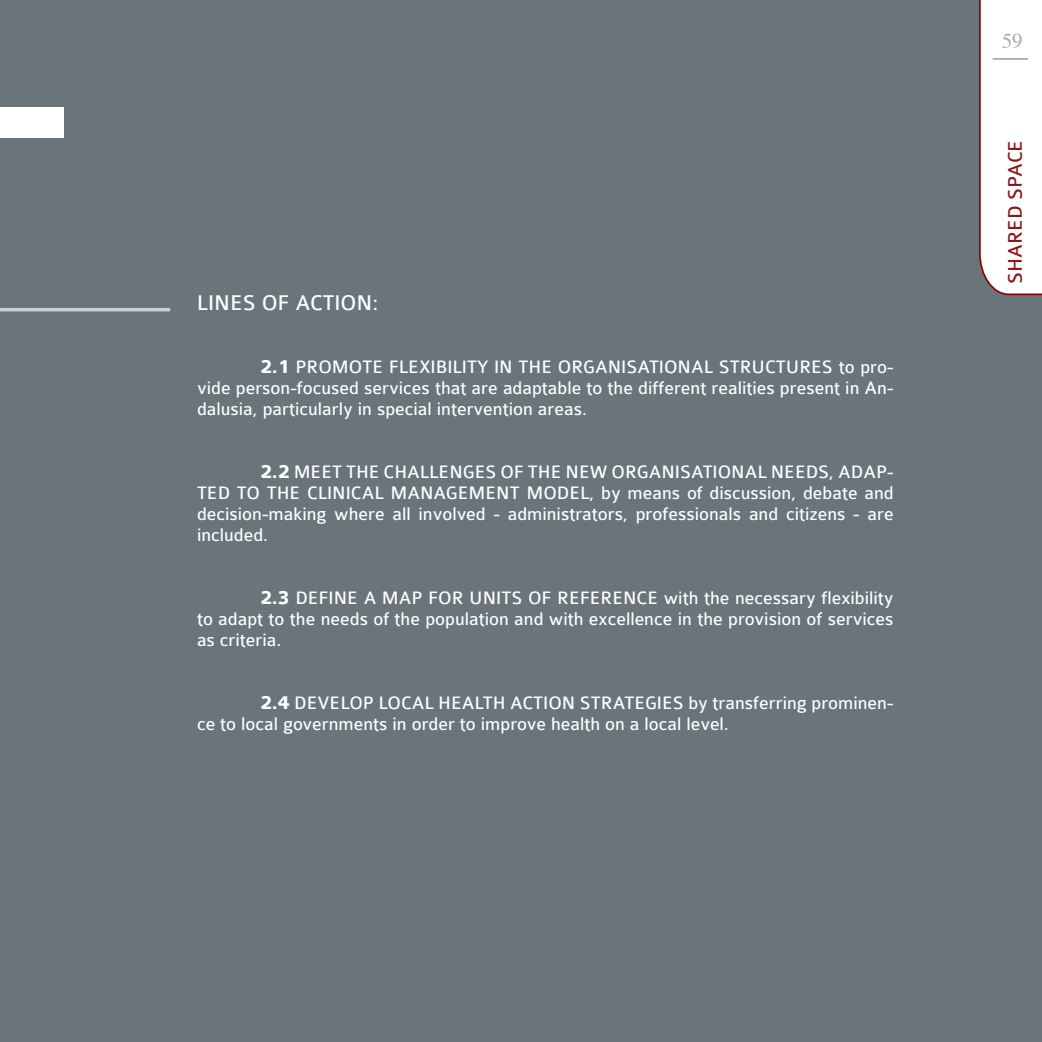
<style>
.page{position:relative;width:1042px;height:1042px;background:#6a747b}
.page>*{position:absolute;margin:0;border:0;box-sizing:border-box;transform-origin:0 0}
.contenidos_en_blanco{font:22.75px "Colaborate";color:#fff}
.t1{font:21px "Colaborate";color:#8b1619}
.t2{font:21px "Times";color:#a8a9ad}
.contenidos_en_blanco-2{font:19.25px/21px "Colaborate";color:#fff;text-align:justify}
.s1{font-weight:700;font-size:21px}
</style>
<div class="page">
<div style="left:979px;top:0;width:63px;height:296px;background:#fff"></div>
<hr style="left:992px;top:58px;width:36px;height:2px;background:#a8a9ad">
<div style="left:0;top:107px;width:64px;height:30px;background:#fff"></div>
<hr style="left:0;top:308px;width:170px;height:3px;background:#ccd2d1">
<p class="contenidos_en_blanco" style="left:197px;top:291px;width:183px">LINES OF ACTION:</p>
<p class="contenidos_en_blanco-2" style="left:197px;top:357px;width:698px;text-indent:63px"><span class="s1">2.1</span> PROMOTE FLEXIBILITY IN THE ORGANISATIONAL STRUCTURES to pro&shy;vide person-focused services that are adaptable to the different realities present in An&shy;dalusia, particularly in special intervention areas.</p>
<p class="contenidos_en_blanco-2" style="left:197px;top:462px;width:698px;text-indent:63px"><span class="s1">2.2</span> MEET THE CHALLENGES OF THE NEW ORGANISATIONAL NEEDS, ADAP-TED TO THE CLINICAL MANAGEMENT MODEL, by means of discussion, debate and decision-making where all involved - administrators, professionals and citizens - are included.</p>
<p class="contenidos_en_blanco-2" style="left:197px;top:588px;width:698px;text-indent:63px"><span class="s1">2.3</span> DEFINE A MAP FOR UNITS OF REFERENCE with the necessary flexibility to adapt to the needs of the population and with excellence in the provision of services as criteria.</p>
<p class="contenidos_en_blanco-2" style="left:197px;top:693px;width:698px;text-indent:63px"><span class="s1">2.4</span> DEVELOP LOCAL HEALTH ACTION STRATEGIES by transferring prominen&shy;ce to local governments in order to improve health on a local level.</p>
<p class="t2" style="left:1001px;top:21px;width:22px">59</p>
<p class="t1" style="left:1004px;top:284px;width:145px;rotate:-90deg">SHARED SPACE</p>
</div>
